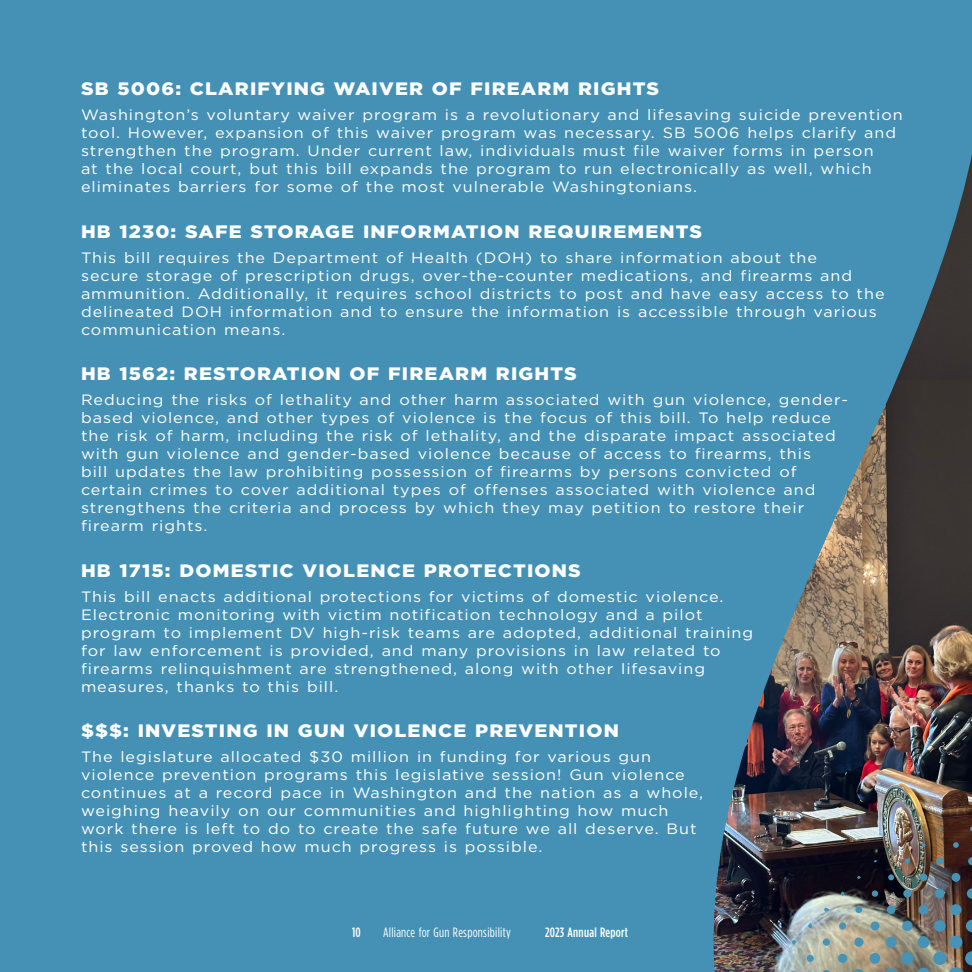
<style>
.page{position:relative;width:972px;height:972px;background:#fff}
.page>*{position:absolute;margin:0;border:0;box-sizing:border-box;transform-origin:0 0}
.Paragraph_Style_1{font:900 18px "Gotham";letter-spacing:.06em;color:#fff;scale:1.08 1}
.Paragraph_Style_1-2{font:15px/18px "Gotham";letter-spacing:.06em;color:#fff;scale:1.08 1}
.t1{font:13.5px "Gotham Condensed";letter-spacing:.02em;color:#fff}
.t2{font:500 13.5px "Gotham Condensed";letter-spacing:.02em;color:#fff}
</style>
<div class="page">
<div style="left:0;top:0;width:486px;height:972px;background:#4591b5"></div>
<svg style="left:486px;top:0;width:486px;height:972px;background:#4a809b"></svg>
<svg style="left:949px;top:951px;width:23px;height:21px"></svg>
<svg style="left:917px;top:968px;width:13px;height:4px"></svg>
<div style="left:933px;top:952px;width:13px;height:13px;background:#4693b5;border-radius:50%"></div>
<div style="left:949px;top:936px;width:13px;height:13px;background:#4693b5;border-radius:50%"></div>
<svg style="left:966px;top:920px;width:6px;height:12px"></svg>
<svg style="left:885px;top:968px;width:13px;height:4px"></svg>
<div style="left:901px;top:952px;width:13px;height:13px;background:#4693b5;border-radius:50%"></div>
<div style="left:917px;top:936px;width:13px;height:12px;background:#4693b5;border-radius:50%"></div>
<div style="left:934px;top:920px;width:12px;height:12px;background:#4693b5;border-radius:50%"></div>
<div style="left:950px;top:904px;width:12px;height:11px;background:#4693b5;border-radius:50%"></div>
<div style="left:869px;top:953px;width:11px;height:11px;background:#4693b5;border-radius:50%"></div>
<svg style="left:853px;top:969px;width:11px;height:3px"></svg>
<div style="left:886px;top:937px;width:11px;height:11px;background:#4693b5;border-radius:50%"></div>
<svg style="left:967px;top:888px;width:5px;height:11px"></svg>
<div style="left:902px;top:921px;width:11px;height:10px;background:#4693b5;border-radius:50%"></div>
<div style="left:918px;top:905px;width:11px;height:10px;background:#4693b5;border-radius:50%"></div>
<div style="left:935px;top:889px;width:9px;height:9px;background:#4693b5;border-radius:50%"></div>
<svg style="left:854px;top:937px;width:10px;height:10px"></svg>
<div style="left:838px;top:954px;width:9px;height:9px;background:#4693b5;border-radius:50%"></div>
<svg style="left:822px;top:970px;width:9px;height:2px"></svg>
<div style="left:951px;top:873px;width:9px;height:9px;background:#4693b5;border-radius:50%"></div>
<svg style="left:870px;top:921px;width:10px;height:10px"></svg>
<div style="left:887px;top:905px;width:9px;height:9px;background:#4693b5;border-radius:50%"></div>
<div style="left:903px;top:889px;width:9px;height:9px;background:#4693b5;border-radius:50%"></div>
<svg style="left:968px;top:857px;width:4px;height:8px"></svg>
<div style="left:920px;top:873px;width:8px;height:8px;background:#4693b5;border-radius:50%"></div>
<div style="left:823px;top:939px;width:7px;height:7px;background:#4693b5;border-radius:50%"></div>
<div style="left:839px;top:922px;width:7px;height:8px;background:#4693b5;border-radius:50%"></div>
<div style="left:807px;top:955px;width:7px;height:7px;background:#4693b5;border-radius:50%"></div>
<div style="left:936px;top:858px;width:7px;height:7px;background:#4693b5;border-radius:50%"></div>
<div style="left:855px;top:906px;width:7px;height:7px;background:#4693b5;border-radius:50%"></div>
<div style="left:872px;top:890px;width:6px;height:7px;background:#4693b5;border-radius:50%"></div>
<svg style="left:888px;top:874px;width:6px;height:6px"></svg>
<svg style="left:953px;top:842px;width:6px;height:6px"></svg>
<svg style="left:905px;top:859px;width:5px;height:5px"></svg>
<svg style="left:808px;top:923px;width:5px;height:5px"></svg>
<svg style="left:776px;top:956px;width:4px;height:5px"></svg>
<svg style="left:824px;top:908px;width:5px;height:4px"></svg>
<svg style="left:792px;top:940px;width:4px;height:5px"></svg>
<svg style="left:841px;top:892px;width:3px;height:4px"></svg>
<svg style="left:922px;top:843px;width:4px;height:4px"></svg>
<svg style="left:857px;top:876px;width:4px;height:3px"></svg>
<p class="Paragraph_Style_1" style="left:81px;top:77px;width:537px">SB 5006: CLARIFYING WAIVER OF FIREARM RIGHTS</p>
<p class="Paragraph_Style_1-2" style="left:81px;top:106px;width:763px">Washington’s voluntary waiver program is a revolutionary and lifesaving suicide prevention tool. However, expansion of this waiver program was necessary. SB 5006 helps clarify and strengthen the program. Under current law, individuals must file waiver forms in person<br>at the local court, but this bill expands the program to run electronically as well, which eliminates barriers for some of the most vulnerable Washingtonians.</p>
<p class="Paragraph_Style_1" style="left:81px;top:219px;width:577px">HB 1230: SAFE STORAGE INFORMATION REQUIREMENTS</p>
<p class="Paragraph_Style_1-2" style="left:81px;top:248px;width:746px">This bill requires the Department of Health (DOH) to share information about the<br>secure storage of prescription drugs, over-the-counter medications, and firearms and ammunition. Additionally, it requires school districts to post and have easy access to the delineated DOH information and to ensure the information is accessible through various communication means.</p>
<p class="Paragraph_Style_1" style="left:81px;top:362px;width:461px">HB 1562: RESTORATION OF FIREARM RIGHTS</p>
<p class="Paragraph_Style_1-2" style="left:81px;top:391px;width:712px">Reducing the risks of lethality and other harm associated with gun violence, gender&shy;based violence, and other types of violence is the focus of this bill. To help reduce the risk of harm, including the risk of lethality, and the disparate impact associated with gun violence and gender-based violence because of access to firearms, this<br>bill updates the law prohibiting possession of firearms by persons convicted of certain crimes to cover additional types of offenses associated with violence and strengthens the criteria and process by which they may petition to restore their firearm rights.</p>
<p class="Paragraph_Style_1" style="left:81px;top:558px;width:464px">HB 1715: DOMESTIC VIOLENCE PROTECTIONS</p>
<p class="Paragraph_Style_1-2" style="left:81px;top:587px;width:624px">This bill enacts additional protections for victims of domestic violence.<br>Electronic monitoring with victim notification technology and a pilot program to implement DV high-risk teams are adopted, additional training for law enforcement is provided, and many provisions in law related to firearms relinquishment are strengthened, along with other lifesaving measures, thanks to this bill.</p>
<p class="Paragraph_Style_1" style="left:81px;top:719px;width:500px">$$$: INVESTING IN GUN VIOLENCE PREVENTION</p>
<p class="Paragraph_Style_1-2" style="left:81px;top:748px;width:578px">The legislature allocated $30 million in funding for various gun violence prevention programs this legislative session! Gun violence continues at a record pace in Washington and the nation as a whole, weighing heavily on our communities and highlighting how much work there is left to do to create the safe future we all deserve. But this session proved how much progress is possible.</p>
<p class="t2" style="left:352px;top:924px;width:10px">10</p>
<p class="t1" style="left:383px;top:924px;width:129px">Alliance for Gun Responsibility</p>
<p class="t2" style="left:545px;top:924px;width:85px">2023 Annual Report</p>
</div>
